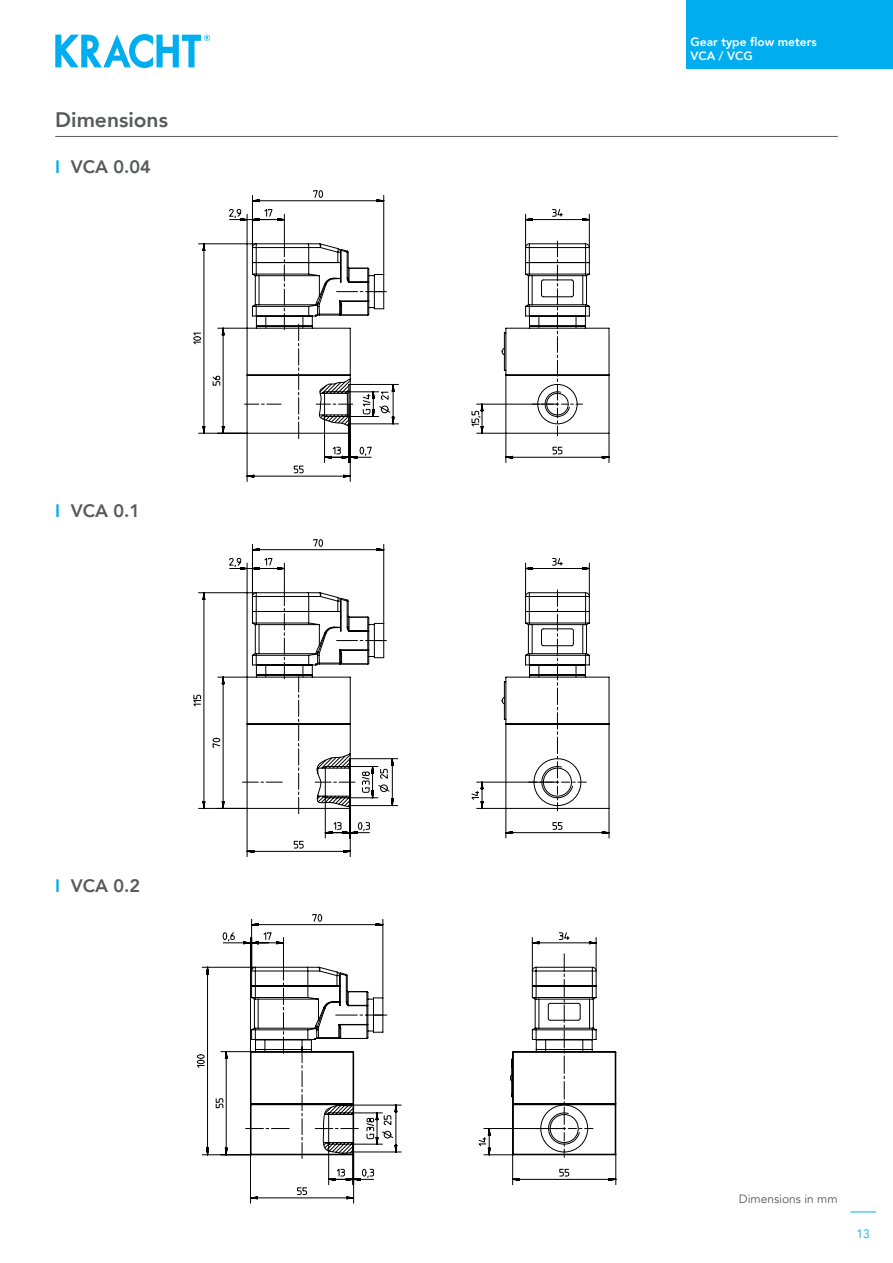
<style>
.page{position:relative;width:893px;height:1263px;background:#fff}
.page>*{position:absolute;margin:0;border:0;box-sizing:border-box;transform-origin:0 0}
.t1{font:800 21px "Avenir";color:#58595b}
.t2{font:800 18px "Avenir";color:#58595b}
.t3{font:800 12px/14.4px "Avenir";color:#fff}
.t4{font:12px "Avenir";color:#58595b}
.t5{font:12px "Avenir";color:#00aeef}
.s1{color:#00aeef}
</style>
<div class="page">
<svg style="left:850px;top:1211px;width:26px;height:1px"></svg>
<svg style="left:55px;top:34px;width:155px;height:34px"></svg>
<div style="left:686px;top:0;width:207px;height:68px;background:#00aeef"></div>
<hr style="left:55px;top:136px;width:783px;height:1px;background:#58595b">
<svg style="left:198px;top:195px;width:411px;height:287px"></svg>
<svg style="left:244px;top:240px;width:346px;height:199px"></svg>
<svg style="left:198px;top:544px;width:411px;height:313px"></svg>
<svg style="left:242px;top:589px;width:348px;height:225px"></svg>
<svg style="left:197px;top:914px;width:420px;height:281px"></svg>
<h1 class="t1" style="left:55px;top:104px;width:114px">Dimensions</h1>
<h2 class="t2" style="left:55px;top:152px;width:97px"><span class="s1">I</span> VCA 0.04</h2>
<h2 class="t2" style="left:55px;top:497px;width:86px"><span class="s1">I</span> VCA 0.1</h2>
<h2 class="t2" style="left:55px;top:872px;width:86px"><span class="s1">I</span> VCA 0.2</h2>
<p class="t3" style="left:690px;top:35px;width:128px">Gear type flow meters<br>VCA / VCG</p>
<p class="t4" style="left:739px;top:1192px;width:100px">Dimensions in mm</p>
<p class="t5" style="left:856px;top:1227px;width:15px">13</p>
</div>
